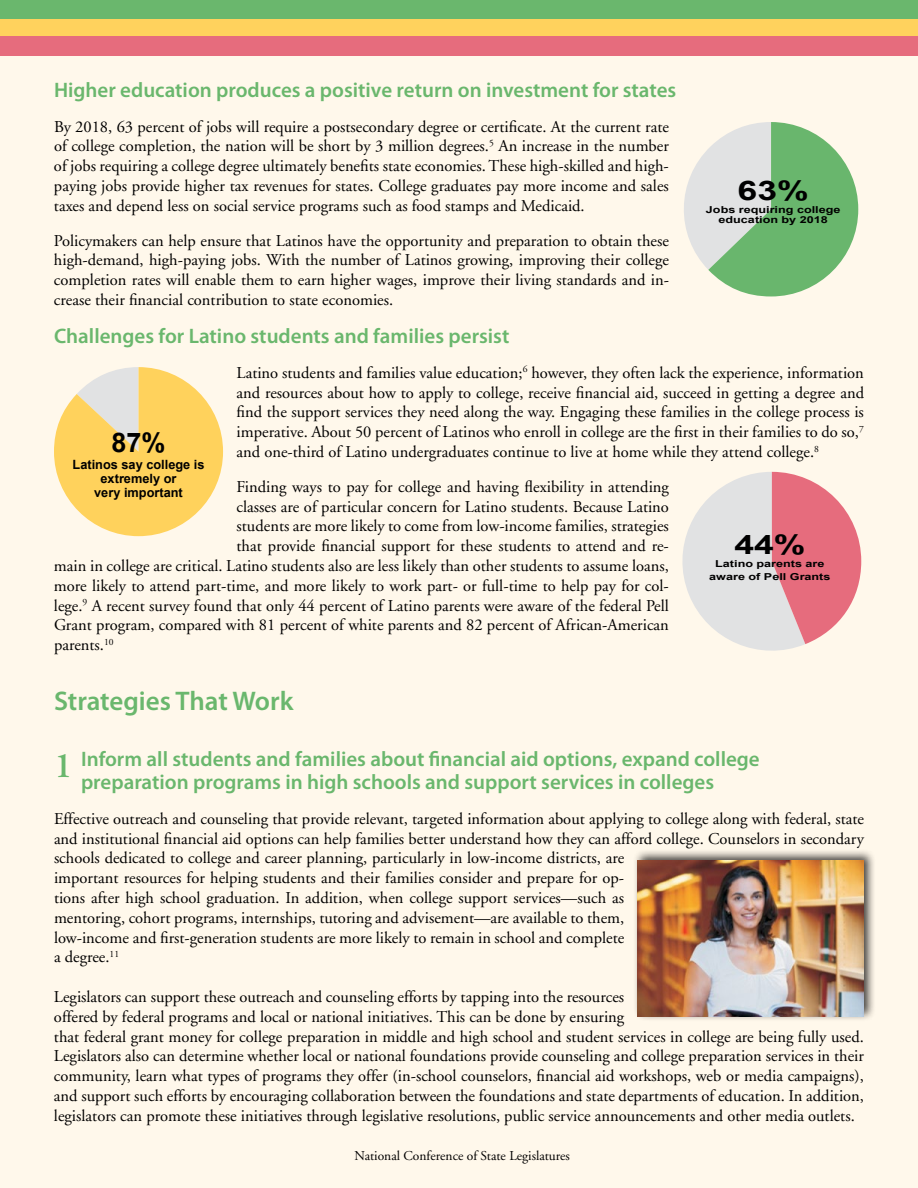
<style>
.page{position:relative;width:918px;height:1188px;background:#fff8eb}
.page>*{position:absolute;margin:0;border:0;box-sizing:border-box;transform-origin:0 0}
.t1{font:600 36px "Adobe Garamond";color:#6ab76d}
.t2{font:600 27px "Myriad Pro";letter-spacing:-.005em;color:#6ab76d}
.t3{font:700 27px "Arial";color:#000;scale:1.32 1}
.t4{font:700 27px "Arial";color:#000}
.t5{font:600 21px/23.1px "Myriad Pro";color:#6ab76d}
.t6{font:16.5px/19.8px "Adobe Garamond";color:#000;text-align:justify}
.t7{font:13.5px "Adobe Garamond";color:#000}
.t8{font:700 12.75px/14.1px "Arial";color:#000;text-align:center}
.t9{font:700 9.6px "Arial";color:#000;scale:1.32 1}
</style>
<div class="page">
<div style="left:0;top:0;width:918px;height:19px;background:#6ab76d"></div>
<div style="left:0;top:19px;width:918px;height:20px;background:#ffd25d"></div>
<div style="left:0;top:36px;width:918px;height:19px;background:#e66c7d"></div>
<svg style="left:54px;top:367px;width:169px;height:169px"></svg>
<svg style="left:684px;top:122px;width:174px;height:174px"></svg>
<div style="left:633px;top:849px;width:243px;height:173px;background:#000;opacity:.75"></div>
<img style="left:638px;top:861px;width:226px;height:156px">
<svg style="left:682px;top:472px;width:179px;height:179px"></svg>
<p class="t5" style="left:54px;top:78px;width:624px">Higher education produces a positive return on investment for states</p>
<p class="t6" style="left:54px;top:117px;width:616px">By 2018, 63 percent of jobs will require a postsecondary degree or certificate. At the current rate of college completion, the nation will be short by 3 million degrees.<sup>5</sup> An increase in the number of jobs requiring a college degree ultimately benefits state economies. These high-skilled and high&shy;paying jobs provide higher tax revenues for states. College graduates pay more income and sales taxes and depend less on social service programs such as food stamps and Medicaid.</p>
<p class="t6" style="left:54px;top:231px;width:616px">Policymakers can help ensure that Latinos have the opportunity and preparation to obtain these high-demand, high-paying jobs. With the number of Latinos growing, improving their college completion rates will enable them to earn higher wages, improve their living standards and in&shy;crease their financial contribution to state economies.</p>
<p class="t5" style="left:54px;top:324px;width:457px">Challenges for Latino students and families persist</p>
<p class="t6" style="left:237px;top:363px;width:629px">Latino students and families value education;<sup>6</sup> however, they often lack the experience, information and resources about how to apply to college, receive financial aid, succeed in getting a degree and find the support services they need along the way. Engaging these families in the college process is imperative. About 50 percent of Latinos who enroll in college are the first in their families to do so,<sup>7 </sup>and one-third of Latino undergraduates continue to live at home while they attend college.<sup>8</sup></p>
<p class="t6" style="left:237px;top:477px;width:434px">Finding ways to pay for college and having flexibility in attending</p>
<p class="t6" style="left:237px;top:497px;width:434px">classes are of particular concern for Latino students. Because Latino</p>
<p class="t6" style="left:237px;top:517px;width:434px">students are more likely to come from low-income families, strategies</p>
<p class="t6" style="left:237px;top:537px;width:434px">that provide financial support for these students to attend and re-</p>
<p class="t6" style="left:54px;top:556px;width:616px">main in college are critical. Latino students also are less likely than other students to assume loans,</p>
<p class="t6" style="left:54px;top:576px;width:616px">more likely to attend part-time, and more likely to work part- or full-time to help pay for col-</p>
<p class="t6" style="left:54px;top:596px;width:616px">lege.<sup>9</sup> A recent survey found that only 44 percent of Latino parents were aware of the federal Pell</p>
<p class="t6" style="left:54px;top:616px;width:616px">Grant program, compared with 81 percent of white parents and 82 percent of African-American</p>
<p class="t6" style="left:54px;top:636px;width:61px">parents.<sup>10</sup></p>
<h2 class="t2" style="left:54px;top:683px;width:241px">Strategies That Work</h2>
<p class="t5" style="left:81px;top:747px;width:680px">Inform all students and families about financial aid options, expand college preparation programs in high schools and support services in colleges</p>
<p class="t6" style="left:54px;top:809px;width:812px;text-align:left">Effective outreach and counseling that provide relevant, targeted information about applying to college along with federal, state and institutional financial aid options can help families better understand how they can afford college. Counselors in secondary schools dedicated to college and career planning, particularly in low-income districts, are<br>important resources for helping students and their families consider and prepare for op-<br>tions after high school graduation. In addition, when college support services—such as<br>mentoring, cohort programs, internships, tutoring and advisement—are available to them,<br>low-income and first-generation students are more likely to remain in school and complete<br>a degree.<sup>11</sup></p>
<p class="t6" style="left:54px;top:987px;width:812px;text-align:left">Legislators can support these outreach and counseling efforts by tapping into the resources<br>offered by federal programs and local or national initiatives. This can be done by ensuring<br>that federal grant money for college preparation in middle and high school and student services in college are being fully used.<br>Legislators also can determine whether local or national foundations provide counseling and college preparation services in their community, learn what types of programs they offer (in-school counselors, financial aid workshops, web or media campaigns), and support such efforts by encouraging collaboration between the foundations and state departments of education. In addition, legislators can promote these initiatives through legislative resolutions, public service announcements and other media outlets.</p>
<h2 class="t3" style="left:738px;top:172px;width:55px">63%</h2>
<p class="t9" style="left:719px;top:214px;width:84px">education by 2018</p>
<p class="t9" style="left:706px;top:203px;width:103px">Jobs requiring college</p>
<h2 class="t4" style="left:112px;top:425px;width:56px">87%</h2>
<p class="t8" style="left:73px;top:458px;width:133px">Latinos say college is extremely or<br>very important</p>
<h2 class="t3" style="left:734px;top:527px;width:55px">44%</h2>
<p class="t9" style="left:709px;top:570px;width:93px">aware of Pell Grants</p>
<p class="t9" style="left:715px;top:557px;width:84px">Latino parents are</p>
<h1 class="t1" style="left:54px;top:746px;width:20px">1</h1>
<p class="t7" style="left:355px;top:1148px;width:217px">National Conference of State Legislatures</p>
</div>
